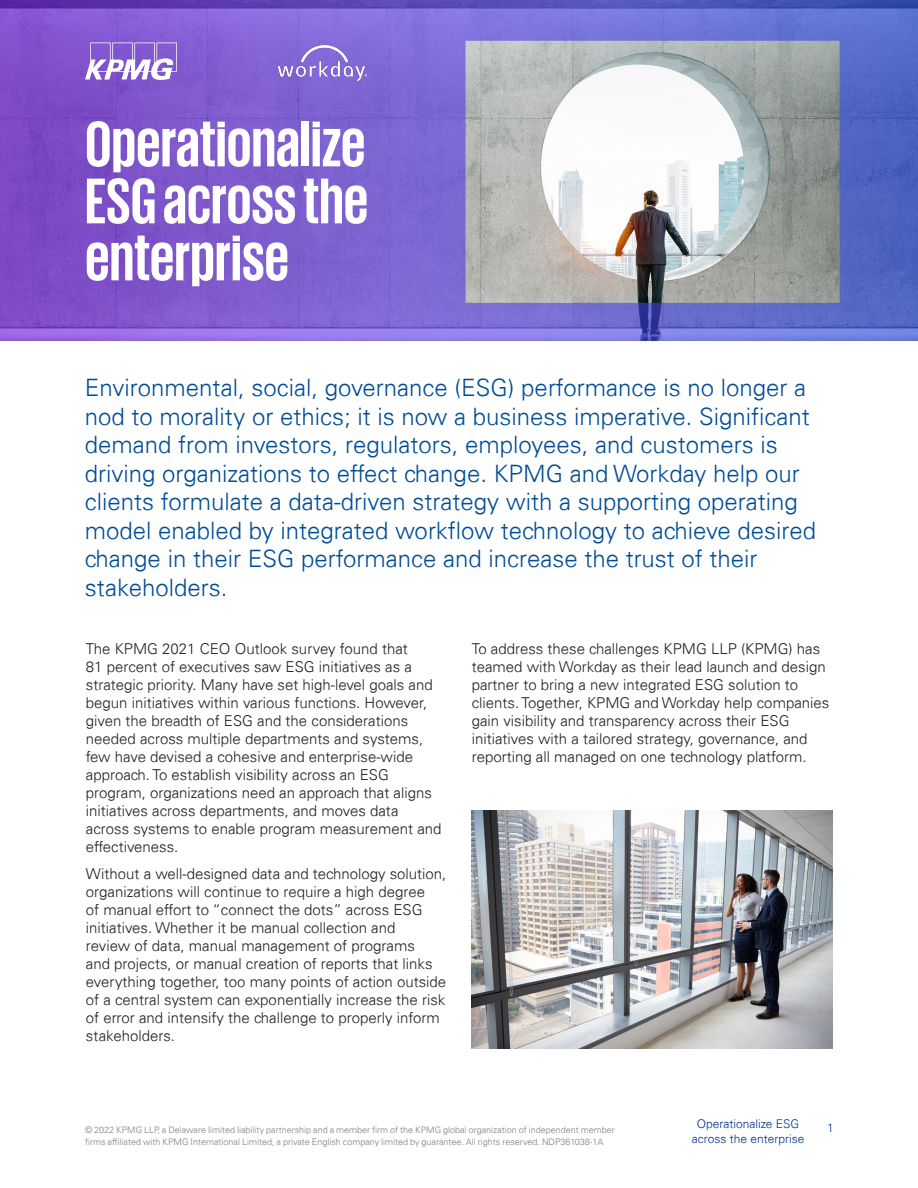
<style>
.page{position:relative;width:918px;height:1188px;background:#fff}
.page>*{position:absolute;margin:0;border:0;box-sizing:border-box;transform-origin:0 0}
.t1{font:700 66px/57px "KPMG";color:#fff;text-align:justify}
.t2{font:300 24px/28.5px "Univers 45";color:#014d97}
.t3{font:300 15px/18px "Univers 45";color:#231f20}
.t4{font:300 12px "Univers 45";color:#00338d}
.t5{font:300 9px/12px "Univers 45";color:#7c7e81}
</style>
<div class="page">
<img style="left:0;top:0;width:918px;height:340px">
<img style="left:472px;top:811px;width:361px;height:238px">
<svg style="left:85px;top:43px;width:92px;height:37px"></svg>
<img style="left:268px;top:28px;width:109px;height:69px">
<h1 class="t1" style="left:85px;top:113px;width:285px">Operationalize ESG across the enterprise</h1>
<p class="t2" style="left:85px;top:374px;width:733px">Environmental, social, governance (ESG) performance is no longer a nod to morality or ethics; it is now a business imperative. Significant demand from investors, regulators, employees, and customers is driving organizations to effect change. KPMG and Workday help our clients formulate a data-driven strategy with a supporting operating model enabled by integrated workflow technology to achieve desired change in their ESG performance and increase the trust of their stakeholders.</p>
<p class="t3" style="left:86px;top:640px;width:357px">The KPMG 2021 CEO Outlook survey found that<br>81 percent of executives saw ESG initiatives as a strategic priority. Many have set high-level goals and begun initiatives within various functions. However, given the breadth of ESG and the considerations needed across multiple departments and systems, few have devised a cohesive and enterprise-wide approach. To establish visibility across an ESG program, organizations need an approach that aligns initiatives across departments, and moves data across systems to enable program measurement and effectiveness.</p>
<p class="t3" style="left:86px;top:865px;width:362px">Without a well-designed data and technology solution, organizations will continue to require a high degree<br>of manual effort to “connect the dots” across ESG initiatives. Whether it be manual collection and<br>review of data, manual management of programs<br>and projects, or manual creation of reports that links everything together, too many points of action outside of a central system can exponentially increase the risk of error and intensify the challenge to properly inform stakeholders.</p>
<p class="t3" style="left:472px;top:640px;width:359px">To address these challenges KPMG LLP (KPMG) has teamed with Workday as their lead launch and design partner to bring a new integrated ESG solution to clients. Together, KPMG and Workday help companies gain visibility and transparency across their ESG initiatives with a tailored strategy, governance, and reporting all managed on one technology platform.</p>
<p class="t5" style="left:85px;top:1124px;width:531px">© 2022 KPMG LLP, a Delaware limited liability partnership and a member firm of the KPMG global organization of independent member firms affiliated with KPMG International Limited, a private English company limited by guarantee. All rights reserved. NDP361038-1A</p>
<p class="t4" style="left:697px;top:1116px;width:104px">Operationalize ESG</p>
<p class="t4" style="left:827px;top:1121px;width:8px">1</p>
<p class="t4" style="left:692px;top:1131px;width:114px">across the enterprise</p>
</div>
